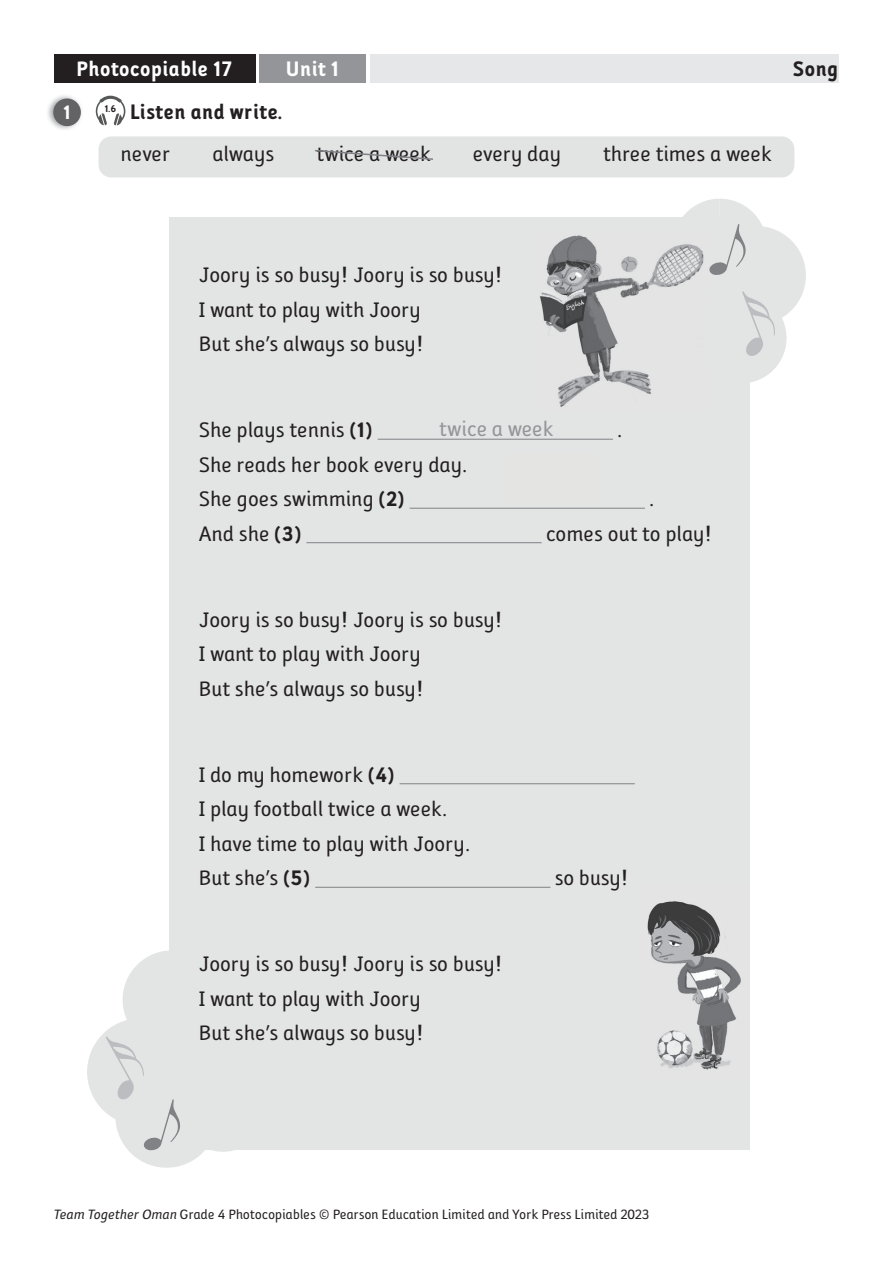
<style>
.page{position:relative;width:893px;height:1263px;background:#fff}
.page>*{position:absolute;margin:0;border:0;box-sizing:border-box;transform-origin:0 0}
.t1{font:21px/34.5px "Folder Rg";color:#231f20}
.t2{font:700 21px/41.7px "Folder Rg";color:#231f20}
.t3{font:700 21px "Folder Rg";color:#fff}
.t4{font:21px "Folder Rg";color:#939598}
.t5{font:700 19.5px "Folder Rg";color:#fff}
.t6{font:13.5px "Folder Rg";color:#231f20}
.s1{font-weight:400}
.s2{font-weight:700}
.s3{font-style:italic}
</style>
<div class="page">
<div style="left:54px;top:54px;width:201px;height:28px;background:#231f20"></div>
<div style="left:370px;top:54px;width:469px;height:28px;background:#e6e7e9"></div>
<div style="left:260px;top:54px;width:106px;height:28px;background:#939598"></div>
<img style="left:48px;top:95px;width:34px;height:34px">
<div style="left:53px;top:98px;width:28px;height:28px;background:#636366;border-radius:50%"></div>
<svg style="left:96px;top:96px;width:29px;height:29px"></svg>
<div style="left:99px;top:136px;width:695px;height:41px;background:#e2e3e3;border-radius:13px"></div>
<svg style="left:315px;top:149px;width:118px;height:11px"></svg>
<div style="left:169px;top:218px;width:580px;height:932px;background:#e3e4e4"></div>
<div style="left:707px;top:226px;width:99px;height:99px;background:#e3e4e4;border-radius:50%"></div>
<div style="left:696px;top:293px;width:90px;height:90px;background:#e3e4e4;border-radius:50%"></div>
<hr style="left:378px;top:439px;width:235px;height:1px;background:#808285">
<hr style="left:410px;top:508px;width:235px;height:1px;background:#808285">
<hr style="left:306px;top:542px;width:236px;height:1px;background:#808285">
<hr style="left:400px;top:783px;width:235px;height:1px;background:#808285">
<hr style="left:315px;top:887px;width:235px;height:1px;background:#808285">
<img style="left:540px;top:235px;width:111px;height:172px">
<img style="left:647px;top:235px;width:26px;height:74px">
<img style="left:647px;top:885px;width:103px;height:195px">
<svg style="left:673px;top:199px;width:102px;height:157px"></svg>
<svg style="left:87px;top:950px;width:147px;height:218px"></svg>
<p class="t3" style="left:77px;top:61px;width:157px">Photocopiable 17</p>
<p class="t3" style="left:286px;top:61px;width:55px">Unit 1</p>
<p class="t2" style="left:793px;top:50px;width:48px">Song</p>
<p class="t5" style="left:63px;top:105px;width:9px">1</p>
<p class="t2" style="left:121px;top:94px;width:164px;text-indent:-16px"><sup>1.6</sup> Listen and write. <span class="s1">never</span></p>
<p class="t1" style="left:213px;top:139px;width:64px">always</p>
<p class="t1" style="left:317px;top:139px;width:116px">twice a week</p>
<p class="t1" style="left:473px;top:139px;width:90px">every day</p>
<p class="t1" style="left:603px;top:139px;width:170px">three times a week</p>
<p class="t1" style="left:199px;top:260px;width:305px">Joory is so busy! Joory is so busy!<br>I want to play with Joory<br>But she’s always so busy!</p>
<p class="t1" style="left:199px;top:415px;width:175px">She plays tennis <span class="s2">(1)</span></p>
<p class="t4" style="left:440px;top:421px;width:116px">twice a week</p>
<p class="t1" style="left:199px;top:450px;width:270px">She reads her book every day.<br>She goes swimming <span class="s2">(2)</span></p>
<p class="t1" style="left:618px;top:415px;width:7px">.</p>
<p class="t1" style="left:650px;top:484px;width:7px">.</p>
<p class="t1" style="left:199px;top:519px;width:104px">And she <span class="s2">(3)</span></p>
<p class="t1" style="left:546px;top:519px;width:168px">comes out to play!</p>
<p class="t1" style="left:199px;top:605px;width:305px">Joory is so busy! Joory is so busy!<br>I want to play with Joory<br>But she’s always so busy!</p>
<p class="t1" style="left:199px;top:760px;width:273px">I do my homework <span class="s2">(4)<br></span>I play football twice a week.<br>I have time to play with Joory.<br>But she’s <span class="s2">(5)</span></p>
<p class="t1" style="left:199px;top:949px;width:305px">Joory is so busy! Joory is so busy!<br>I want to play with Joory<br>But she’s always so busy!</p>
<p class="t1" style="left:555px;top:863px;width:75px">so busy!</p>
<p class="t6" style="left:54px;top:1209px;width:598px"><span class="s3">Team Together Oman</span> Grade 4 Photocopiables © Pearson Education Limited and York Press Limited 2023</p>
</div>
